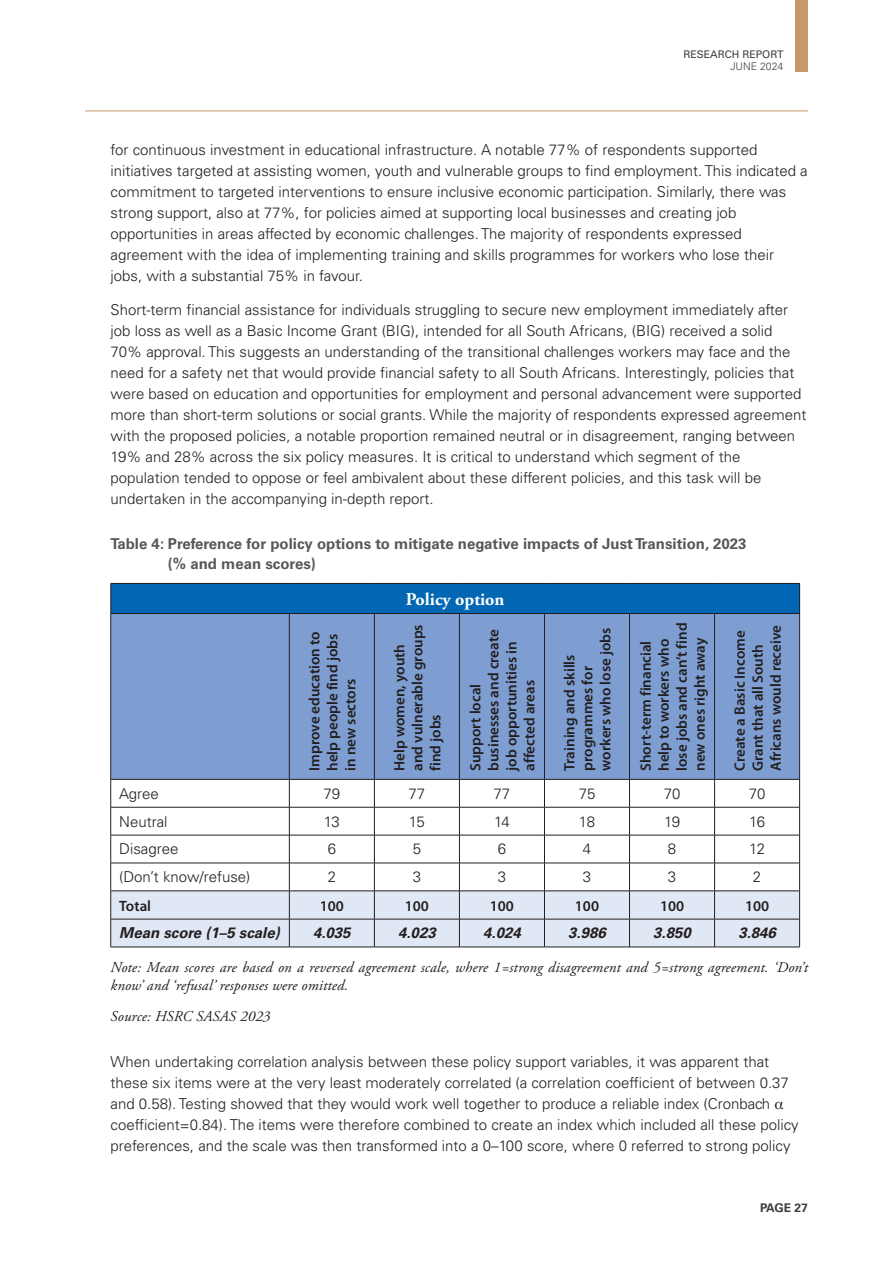
<style>
.page{position:relative;width:893px;height:1263px;background:#fff}
.page>*{position:absolute;margin:0;border:0;box-sizing:border-box;transform-origin:0 0}
.Table_A{font:700 18px "Adobe Garamond Pro";color:#fff}
.Bodycopy{font:300 15px/21px "Univers LT Std";color:#231f20}
.Table_B{font:600 15px/18px "Myriad Pro";color:#231f20}
.Table_Source{font:italic 15px/18px "Adobe Garamond Pro";letter-spacing:.01em;color:#231f20}
.Table_Figure_title{font:700 15px/19.5px "Univers LT Std";color:#57585a}
.Table_Body{font:300 15px "Univers LT Std";color:#231f20}
.Table_Body-2{font:italic 700 15px "Univers LT Std";color:#231f20}
.t1{font:700 12px "Univers LT Std";letter-spacing:-.01em;color:#3e3e3f}
.t2{font:10.5px "Univers LT Std";color:#3e3e3f}
.t3{font:300 10.5px "Univers LT Std";color:#3e3e3f}
.s1{font-family:"Times";font-weight:400}
</style>
<div class="page">
<div style="left:795px;top:0;width:13px;height:71px;background:#c49a6d"></div>
<hr style="left:85px;top:111px;width:723px;height:1px;background:#c49a6d">
<div style="left:111px;top:583px;width:689px;height:30px;background:#0166b3"></div>
<div style="left:111px;top:614px;width:688px;height:165px;background:#7e9ed2"></div>
<hr style="left:111px;top:583px;width:178px;height:1px;background:#231f20">
<svg style="left:110px;top:584px;width:1px;height:29px"></svg>
<hr style="left:289px;top:583px;width:85px;height:1px;background:#231f20">
<hr style="left:374px;top:583px;width:85px;height:1px;background:#231f20">
<hr style="left:459px;top:583px;width:85px;height:1px;background:#231f20">
<hr style="left:544px;top:583px;width:85px;height:1px;background:#231f20">
<hr style="left:629px;top:583px;width:86px;height:1px;background:#231f20">
<hr style="left:715px;top:583px;width:85px;height:1px;background:#231f20">
<svg style="left:799px;top:584px;width:1px;height:29px"></svg>
<hr style="left:111px;top:613px;width:178px;height:1px;background:#231f20">
<hr style="left:110px;top:614px;width:1px;height:165px;background:#231f20">
<hr style="left:289px;top:613px;width:85px;height:1px;background:#231f20">
<hr style="left:289px;top:614px;width:1px;height:165px;background:#231f20">
<hr style="left:374px;top:613px;width:85px;height:1px;background:#231f20">
<hr style="left:374px;top:614px;width:1px;height:165px;background:#231f20">
<hr style="left:459px;top:613px;width:85px;height:1px;background:#231f20">
<hr style="left:459px;top:614px;width:1px;height:165px;background:#231f20">
<hr style="left:544px;top:613px;width:85px;height:1px;background:#231f20">
<hr style="left:544px;top:614px;width:1px;height:165px;background:#231f20">
<hr style="left:629px;top:613px;width:86px;height:1px;background:#231f20">
<hr style="left:629px;top:614px;width:1px;height:165px;background:#231f20">
<hr style="left:715px;top:613px;width:85px;height:1px;background:#231f20">
<hr style="left:714px;top:614px;width:1px;height:165px;background:#231f20">
<hr style="left:799px;top:614px;width:1px;height:165px;background:#231f20">
<svg style="left:110px;top:779px;width:690px;height:168px"></svg>
<hr style="left:111px;top:947px;width:178px;height:1px;background:#231f20">
<hr style="left:289px;top:947px;width:85px;height:1px;background:#231f20">
<hr style="left:374px;top:947px;width:85px;height:1px;background:#231f20">
<hr style="left:459px;top:947px;width:85px;height:1px;background:#231f20">
<hr style="left:544px;top:947px;width:85px;height:1px;background:#231f20">
<hr style="left:629px;top:947px;width:86px;height:1px;background:#231f20">
<hr style="left:715px;top:947px;width:85px;height:1px;background:#231f20">
<p class="t2" style="left:683px;top:48px;width:102px">RESEARCH REPORT</p>
<p class="t3" style="left:730px;top:60px;width:55px">JUNE 2024</p>
<p class="Bodycopy" style="left:111px;top:140px;width:699px">for continuous investment in educational infrastructure. A notable 77% of respondents supported initiatives targeted at assisting women, youth and vulnerable groups to find employment. This indicated a commitment to targeted interventions to ensure inclusive economic participation. Similarly, there was strong support, also at 77%, for policies aimed at supporting local businesses and creating job opportunities in areas affected by economic challenges. The majority of respondents expressed agreement with the idea of implementing training and skills programmes for workers who lose their jobs, with a substantial 75% in favour.</p>
<p class="Bodycopy" style="left:111px;top:299px;width:697px">Short-term financial assistance for individuals struggling to secure new employment immediately after job loss as well as a Basic Income Grant (BIG), intended for all South Africans, (BIG) received a solid 70% approval. This suggests an understanding of the transitional challenges workers may face and the need for a safety net that would provide financial safety to all South Africans. Interestingly, policies that were based on education and opportunities for employment and personal advancement were supported more than short-term solutions or social grants. While the majority of respondents expressed agreement with the proposed policies, a notable proportion remained neutral or in disagreement, ranging between 19% and 28% across the six policy measures. It is critical to understand which segment of the population tended to oppose or feel ambivalent about these different policies, and this task will be undertaken in the accompanying in-depth report.</p>
<p class="Table_Figure_title" style="left:168px;top:534px;width:580px;text-indent:-57px">Table 4: Preference for policy options to mitigate negative impacts of Just Transition, 2023 (% and mean scores)</p>
<p class="Table_A" style="left:406px;top:589px;width:100px">Policy option</p>
<p class="Table_B" style="left:306px;top:771px;width:141px;rotate:-90deg">Improve education to help people find jobs in new sectors</p>
<p class="Table_B" style="left:391px;top:771px;width:148px;rotate:-90deg">Help women, youth and vulnerable groups find jobs</p>
<p class="Table_B" style="left:467px;top:771px;width:143px;rotate:-90deg">Support local businesses and create job opportunities in affected areas</p>
<p class="Table_B" style="left:561px;top:771px;width:145px;rotate:-90deg">Training and skills programmes for workers who lose jobs</p>
<p class="Table_B" style="left:637px;top:771px;width:150px;rotate:-90deg">Short-term financial help to workers who lose jobs and can’t find new ones right away</p>
<p class="Table_B" style="left:731px;top:771px;width:147px;rotate:-90deg">Create a Basic Income<br>Grant that all South<br>Africans would receive</p>
<p class="Table_Body" style="left:119px;top:784px;width:41px">Agree</p>
<p class="Table_Body" style="left:324px;top:784px;width:18px">79</p>
<p class="Table_Body" style="left:409px;top:784px;width:18px">77</p>
<p class="Table_Body" style="left:494px;top:784px;width:18px">77</p>
<p class="Table_Body" style="left:579px;top:784px;width:18px">75</p>
<p class="Table_Body" style="left:664px;top:784px;width:18px">70</p>
<p class="Table_Body" style="left:749px;top:784px;width:18px">70</p>
<p class="Table_Body" style="left:119px;top:812px;width:50px">Neutral</p>
<p class="Table_Body" style="left:324px;top:812px;width:17px">13</p>
<p class="Table_Body" style="left:409px;top:812px;width:17px">15</p>
<p class="Table_Body" style="left:494px;top:812px;width:17px">14</p>
<p class="Table_Body" style="left:579px;top:812px;width:18px">18</p>
<p class="Table_Body" style="left:664px;top:812px;width:17px">19</p>
<p class="Table_Body" style="left:749px;top:812px;width:17px">16</p>
<p class="Table_Body" style="left:119px;top:840px;width:61px">Disagree</p>
<p class="Table_Body" style="left:328px;top:840px;width:10px">6</p>
<p class="Table_Body" style="left:413px;top:840px;width:10px">5</p>
<p class="Table_Body" style="left:498px;top:840px;width:10px">6</p>
<p class="Table_Body" style="left:583px;top:840px;width:10px">4</p>
<p class="Table_Body" style="left:668px;top:840px;width:10px">8</p>
<p class="Table_Body" style="left:749px;top:840px;width:17px">12</p>
<p class="Table_Body" style="left:119px;top:868px;width:133px">(Don’t know/refuse)</p>
<p class="Table_Body" style="left:328px;top:868px;width:10px">2</p>
<p class="Table_Body" style="left:413px;top:868px;width:10px">3</p>
<p class="Table_Body" style="left:498px;top:868px;width:10px">3</p>
<p class="Table_Body" style="left:583px;top:868px;width:10px">3</p>
<p class="Table_Body" style="left:668px;top:868px;width:10px">3</p>
<p class="Table_Body" style="left:753px;top:868px;width:10px">2</p>
<p class="Table_B" style="left:119px;top:897px;width:33px">Total</p>
<p class="Table_B" style="left:320px;top:897px;width:26px">100</p>
<p class="Table_B" style="left:405px;top:897px;width:26px">100</p>
<p class="Table_B" style="left:490px;top:897px;width:26px">100</p>
<p class="Table_B" style="left:575px;top:897px;width:26px">100</p>
<p class="Table_B" style="left:660px;top:897px;width:26px">100</p>
<p class="Table_B" style="left:745px;top:897px;width:26px">100</p>
<p class="Table_Body-2" style="left:119px;top:924px;width:162px">Mean score (1–5 scale)</p>
<p class="Table_Body-2" style="left:313px;top:924px;width:39px">4.035</p>
<p class="Table_Body-2" style="left:398px;top:924px;width:39px">4.023</p>
<p class="Table_Body-2" style="left:483px;top:924px;width:39px">4.024</p>
<p class="Table_Body-2" style="left:568px;top:924px;width:39px">3.986</p>
<p class="Table_Body-2" style="left:653px;top:924px;width:39px">3.850</p>
<p class="Table_Body-2" style="left:738px;top:924px;width:39px">3.846</p>
<p class="Table_Source" style="left:111px;top:958px;width:699px">Note: Mean scores are based on a reversed agreement scale, where 1=strong disagreement and 5=strong agreement. ‘Don’t know’ and ‘refusal’ responses were omitted.</p>
<p class="Table_Source" style="left:111px;top:1007px;width:161px">Source: HSRC SASAS 2023</p>
<p class="Bodycopy" style="left:111px;top:1051px;width:690px">When undertaking correlation analysis between these policy support variables, it was apparent that these six items were at the very least moderately correlated (a correlation coefficient of between 0.37 and 0.58). Testing showed that they would work well together to produce a reliable index (Cronbach <span class="s1">α </span>coefficient=0.84). The items were therefore combined to create an index which included all these policy preferences, and the scale was then transformed into a 0–100 score, where 0 referred to strong policy</p>
<p class="t1" style="left:760px;top:1201px;width:49px">PAGE 27</p>
</div>
